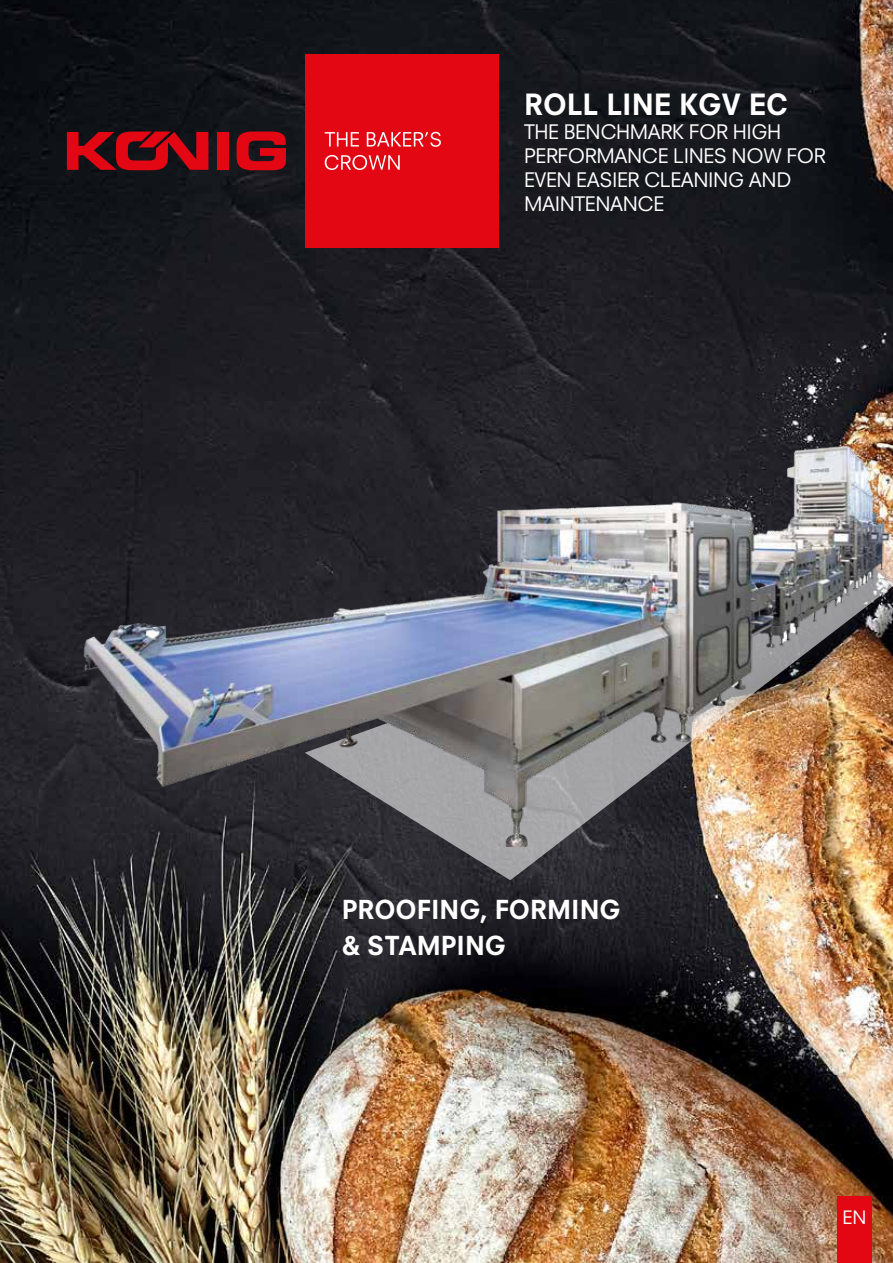
<style>
.page{position:relative;width:893px;height:1263px;background:#fff}
.page>*{position:absolute;margin:0;border:0;box-sizing:border-box;transform-origin:0 0}
.t1{font:800 28.5px "Neuzeit S";color:#fff}
.t2{font:800 25.5px/36px "Neuzeit S";color:#fff}
.t3{font:19.5px/24px "Neuzeit S";letter-spacing:-.02em;color:#fff}
.t4{font:18px "Neuzeit S";color:#fff}
</style>
<div class="page">
<img style="left:0;top:0;width:893px;height:1263px">
<div style="left:305px;top:54px;width:194px;height:194px;background:#e30613"></div>
<div style="left:217px;top:132px;width:12px;height:38px;background:#e30613"></div>
<svg style="left:237px;top:132px;width:49px;height:38px;background:#a80a15"></svg>
<svg style="left:67px;top:132px;width:141px;height:38px;background:#930a14"></svg>
<svg style="left:325px;top:132px;width:34px;height:15px"></svg>
<svg style="left:367px;top:132px;width:74px;height:15px"></svg>
<svg style="left:325px;top:155px;width:75px;height:15px"></svg>
<img style="left:304px;top:846px;width:589px;height:34px">
<img style="left:82px;top:390px;width:811px;height:456px">
<div style="left:837px;top:1197px;width:35px;height:66px;background:#e30613"></div>
<h1 class="t1" style="left:524px;top:87px;width:266px">ROLL LINE KGV EC</h1>
<p class="t3" style="left:524px;top:120px;width:303px">THE BENCHMARK FOR HIGH<br>PERFORMANCE LINES NOW FOR<br>EVEN EASIER CLEANING AND<br>MAINTENANCE</p>
<h2 class="t2" style="left:342px;top:891px;width:280px">PROOFING, FORMING &amp; STAMPING</h2>
<p class="t4" style="left:842px;top:1207px;width:26px">EN</p>
</div>
